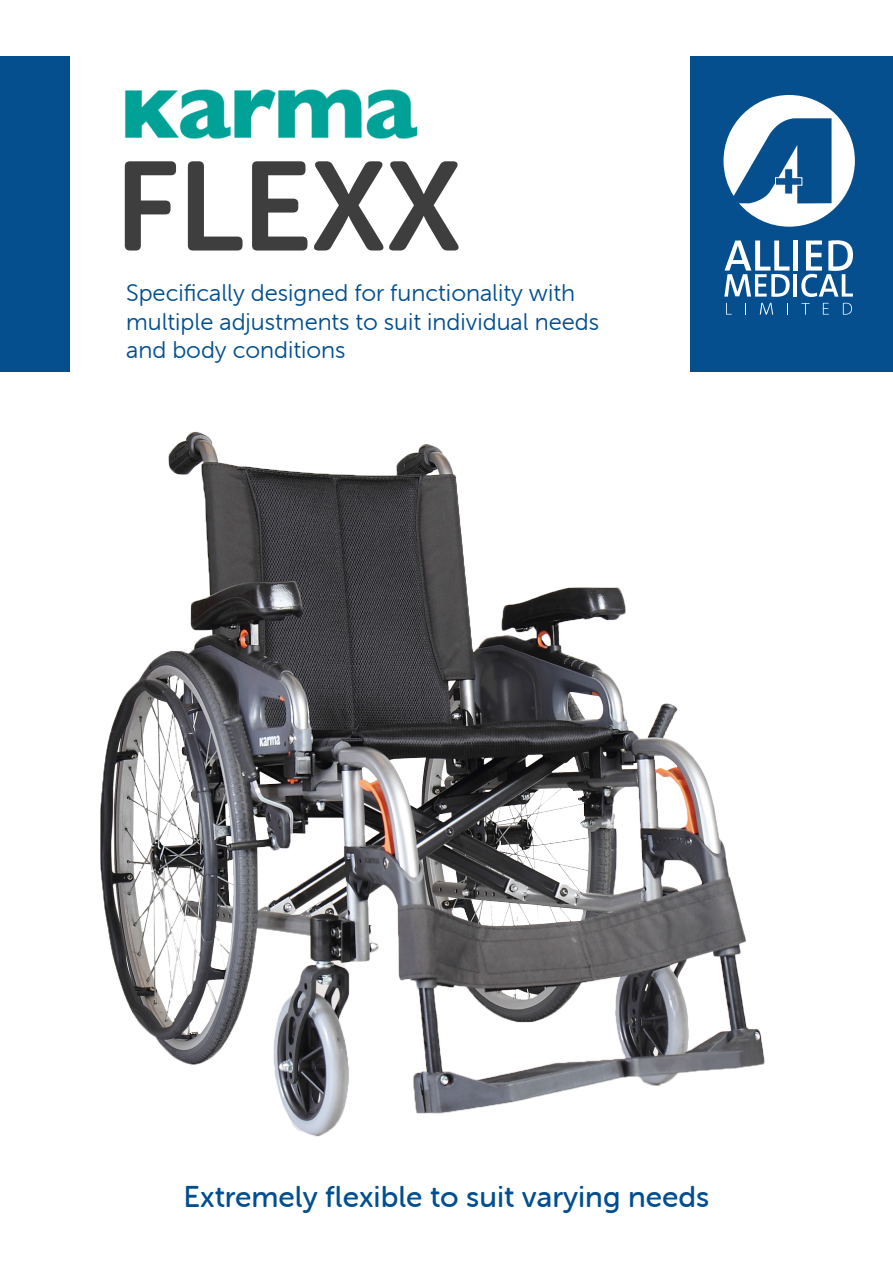
<style>
.page{position:relative;width:893px;height:1263px;background:#fff}
.page>*{position:absolute;margin:0;border:0;box-sizing:border-box;transform-origin:0 0}
.t1{font:125.7px "Museo Sans Rounded 700";letter-spacing:-.01em;color:#3e3e3f}
.t2{font:30px "Museo Sans Rounded 500";color:#004e90}
.t3{font:24px/28.8px "Museo Sans Rounded 300";color:#004e90}
</style>
<div class="page">
<img style="left:100px;top:431px;width:665px;height:706px">
<img style="left:124px;top:89px;width:294px;height:50px">
<div style="left:0;top:56px;width:70px;height:316px;background:#064f8f"></div>
<div style="left:690px;top:56px;width:203px;height:316px;background:#064f8f"></div>
<hr style="left:794px;top:274px;width:3px;height:23px;background:#fff">
<svg style="left:724px;top:240px;width:66px;height:57px"></svg>
<hr style="left:794px;top:240px;width:4px;height:31px;background:#fff">
<svg style="left:801px;top:240px;width:52px;height:57px"></svg>
<svg style="left:726px;top:303px;width:6px;height:12px"></svg>
<svg style="left:745px;top:303px;width:1px;height:12px"></svg>
<svg style="left:760px;top:303px;width:13px;height:12px"></svg>
<svg style="left:787px;top:303px;width:1px;height:12px"></svg>
<svg style="left:801px;top:303px;width:9px;height:12px"></svg>
<svg style="left:823px;top:303px;width:6px;height:12px"></svg>
<svg style="left:843px;top:303px;width:9px;height:12px"></svg>
<svg style="left:723px;top:95px;width:132px;height:132px"></svg>
<p class="t1" style="left:114px;top:137px;width:349px">FLEXX</p>
<p class="t3" style="left:126px;top:278px;width:474px">Specifically designed for functionality with multiple adjustments to suit individual needs and body conditions</p>
<p class="t2" style="left:184px;top:1180px;width:527px">Extremely flexible to suit varying needs</p>
</div>
